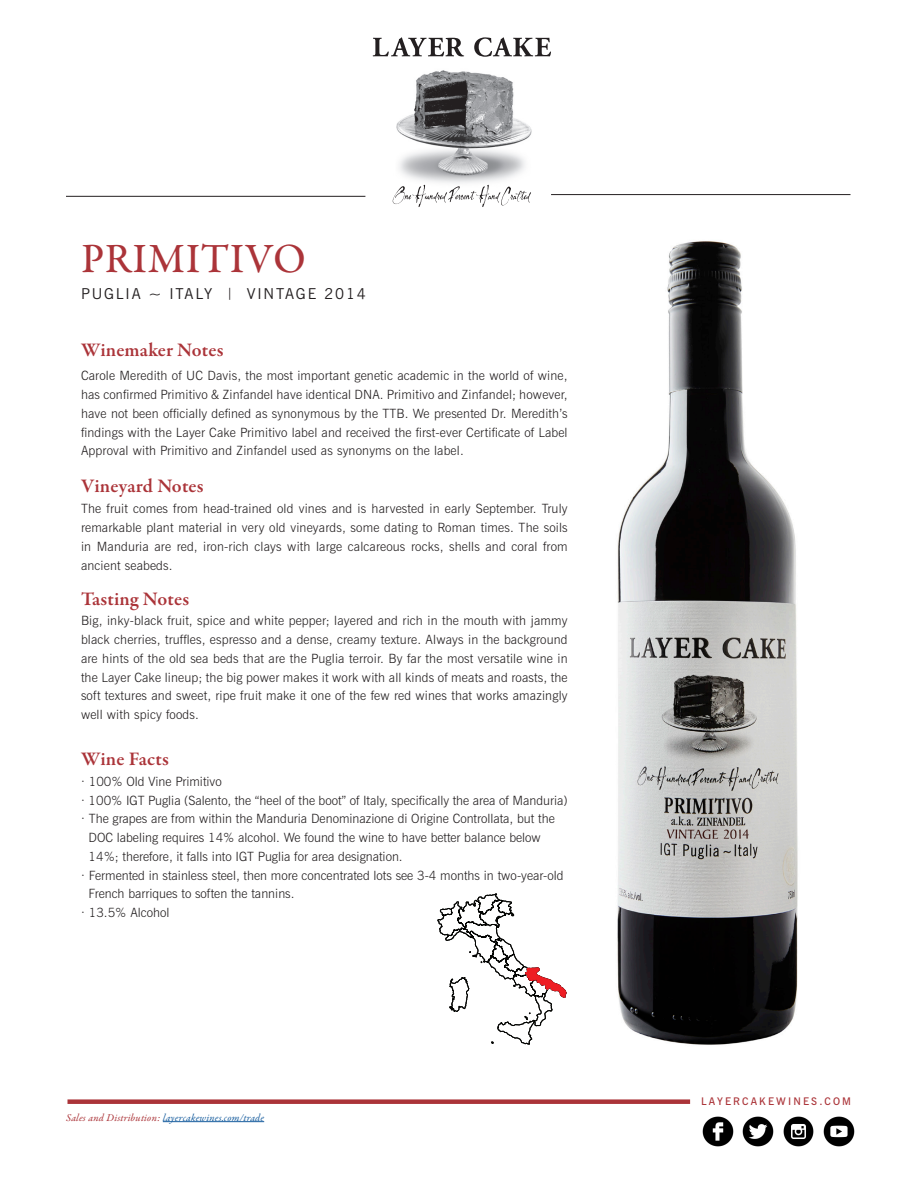
<style>
.page{position:relative;width:918px;height:1188px;background:#fff}
.page>*{position:absolute;margin:0;border:0;box-sizing:border-box;transform-origin:0 0}
.Wine{font:500 42px "Garamond Premr Pro";letter-spacing:.02em;color:#ab3439}
.Subhead{font:600 19.5px "Garamond Premr Pro";letter-spacing:.01em;color:#ab3439}
.Region_year{font:15px "News Gothic BT";letter-spacing:.12em;color:#231f20}
.Body_copy_multiple_p{font:300 12.75px/18.8px "News Gothic BT";letter-spacing:.01em;color:#231f20;text-align:justify}
.Body_Copy_bullets{font:300 12.75px/18.8px "News Gothic BT";color:#231f20}
.Body_copy_single_par{font:300 12.75px/18.8px "News Gothic BT";letter-spacing:.01em;color:#231f20;text-align:justify}
.Sales_Dist{font:italic 10.5px "Garamond Premr Pro";letter-spacing:.02em;color:#175d9e}
.LC_website{font:600 10.5px "News Gothic BT";letter-spacing:.2em;color:#ab3439}
.s1{font-size:12px}
.s2{color:#ab3439}
</style>
<div class="page">
<hr style="left:551px;top:194px;width:299px;height:1px;background:#231f20">
<img style="left:396px;top:70px;width:136px;height:115px">
<svg style="left:373px;top:37px;width:91px;height:19px"></svg>
<svg style="left:474px;top:37px;width:77px;height:20px"></svg>
<div style="left:68px;top:1099px;width:622px;height:5px;background:#ab3439"></div>
<hr style="left:163px;top:1121px;width:101px;height:1px;background:#175d9e">
<svg style="left:393px;top:185px;width:138px;height:22px"></svg>
<hr style="left:66px;top:196px;width:299px;height:1px;background:#231f20">
<img style="left:617px;top:241px;width:181px;height:804px">
<img style="left:702px;top:1116px;width:32px;height:31px">
<img style="left:783px;top:1116px;width:31px;height:31px">
<img style="left:742px;top:1116px;width:32px;height:31px">
<img style="left:823px;top:1116px;width:32px;height:31px">
<svg style="left:437px;top:893px;width:130px;height:152px"></svg>
<p class="Wine" style="left:81px;top:233px;width:227px">PRIMITIVO</p>
<p class="Region_year" style="left:81px;top:285px;width:286px">PUGLIA ~ ITALY <span class="s1">|</span> VINTAGE 2014</p>
<p class="Subhead" style="left:81px;top:338px;width:144px">Winemaker Notes</p>
<p class="Body_copy_multiple_p" style="left:81px;top:366px;width:488px">Carole Meredith of UC Davis, the most important genetic academic in the world of wine, has confirmed Primitivo &amp; Zinfandel have identical DNA. Primitivo and Zinfandel; however, have not been officially defined as synonymous by the TTB. We presented Dr. Meredith’s findings with the Layer Cake Primitivo label and received the first-ever Certificate of Label Approval with Primitivo and Zinfandel used as synonyms on the label.</p>
<p class="Subhead" style="left:81px;top:475px;width:124px">Vineyard Notes</p>
<p class="Body_copy_single_par" style="left:81px;top:499px;width:488px">The fruit comes from head-trained old vines and is harvested in early September. Truly remarkable plant material in very old vineyards, some dating to Roman times. The soils in Manduria are red, iron-rich clays with large calcareous rocks, shells and coral from ancient seabeds.</p>
<p class="Subhead" style="left:81px;top:587px;width:110px">Tasting Notes</p>
<p class="Body_copy_multiple_p" style="left:81px;top:611px;width:488px">Big, inky-black fruit, spice and white pepper; layered and rich in the mouth with jammy black cherries, truffles, espresso and a dense, creamy texture. Always in the background are hints of the old sea beds that are the Puglia terroir. By far the most versatile wine in the Layer Cake lineup; the big power makes it work with all kinds of meats and roasts, the soft textures and sweet, ripe fruit make it one of the few red wines that works amazingly well with spicy foods.</p>
<p class="Subhead" style="left:81px;top:747px;width:89px">Wine Facts</p>
<p class="Body_Copy_bullets" style="left:81px;top:772px;width:142px">· 100% Old Vine Primitivo</p>
<p class="Body_Copy_bullets" style="left:81px;top:791px;width:488px">· 100% IGT Puglia (Salento, the “heel of the boot” of Italy, specifically the area of Manduria)</p>
<p class="Body_Copy_bullets" style="left:89px;top:809px;width:468px;text-indent:-8px">· The grapes are from within the Manduria Denominazione di Origine Controllata, but the<br>DOC labeling requires 14% alcohol. We found the wine to have better balance below<br>14%; therefore, it falls into IGT Puglia for area designation.</p>
<p class="Body_Copy_bullets" style="left:89px;top:866px;width:477px;text-indent:-8px">· Fermented in stainless steel, then more concentrated lots see 3-4 months in two-year-old<br>French barriques to soften the tannins.</p>
<p class="Body_Copy_bullets" style="left:81px;top:903px;width:90px">· 13.5% Alcohol</p>
<p class="Sales_Dist" style="left:66px;top:1111px;width:200px"><span class="s2">Sales and Distribution:</span> layercakewines.com/trade</p>
<p class="LC_website" style="left:701px;top:1095px;width:151px">LAYERCAKEWINES.COM</p>
</div>
